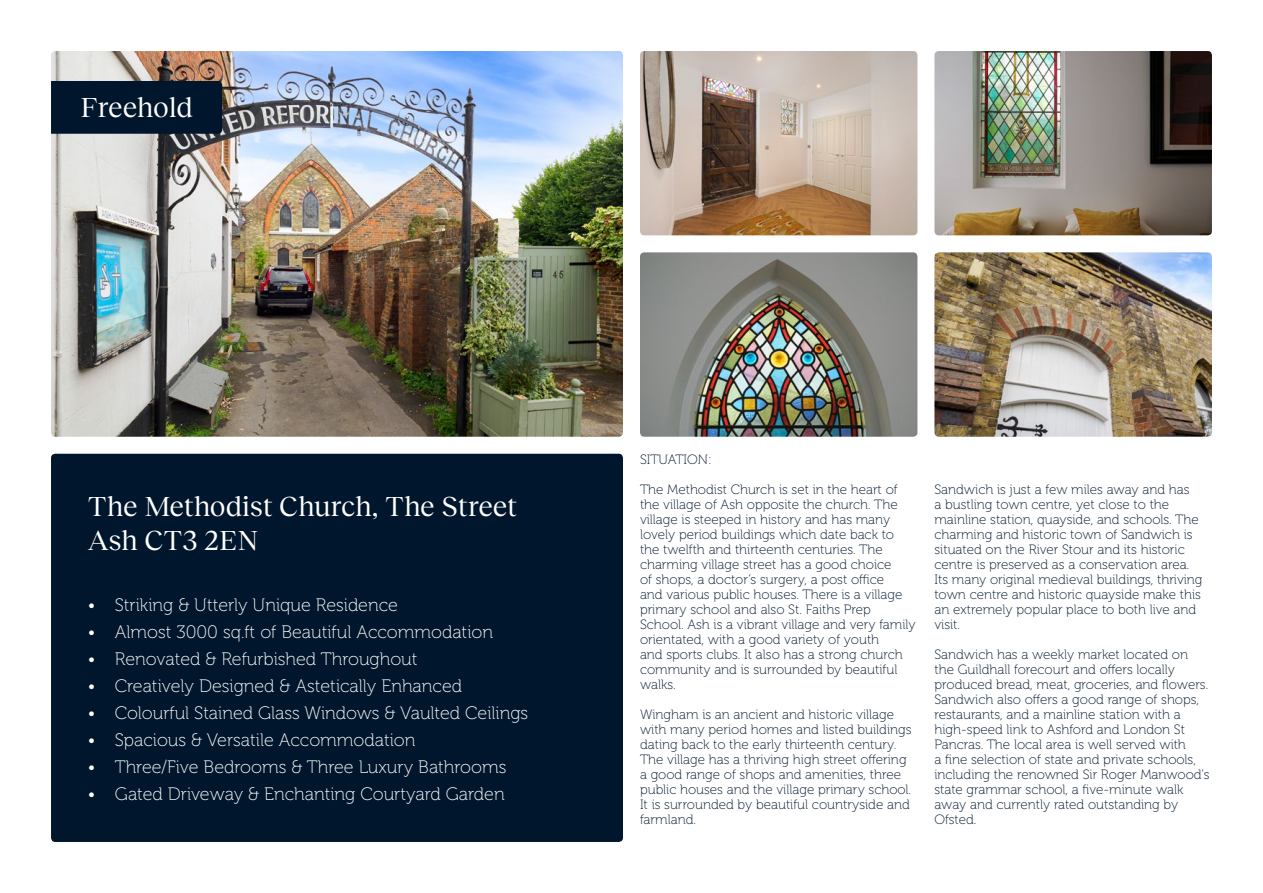
<style>
.page{position:relative;width:1263px;height:893px;background:#fff}
.page>*{position:absolute;margin:0;border:0;box-sizing:border-box;transform-origin:0 0}
.t1{font:28.5px/34px "Reckless Neue";letter-spacing:-.005em;color:#fff}
.t2{font:18px "Museo 100";color:#fff}
.t3{font:13.5px/15px "Museo 100";color:#00162c}
</style>
<div class="page">
<div style="left:51px;top:454px;width:572px;height:388px;background:#00162c;border-radius:4px"></div>
<img style="left:51px;top:51px;width:572px;height:386px">
<img style="left:640px;top:51px;width:277px;height:184px">
<img style="left:640px;top:252px;width:277px;height:185px">
<img style="left:934px;top:51px;width:278px;height:184px">
<img style="left:934px;top:252px;width:278px;height:185px">
<div style="left:51px;top:81px;width:171px;height:53px;background:#00162c"></div>
<h1 class="t1" style="left:81px;top:89px;width:114px">Freehold</h1>
<h1 class="t1" style="left:88px;top:487px;width:431px">The Methodist Church, The Street<br>Ash CT3 2EN</h1>
<h2 class="t2" style="left:88px;top:595px;width:312px">• Striking &amp; Utterly Unique Residence</h2>
<h2 class="t2" style="left:88px;top:622px;width:407px">• Almost 3000 sq.ft of Beautiful Accommodation</h2>
<h2 class="t2" style="left:88px;top:649px;width:331px">• Renovated &amp; Refurbished Throughout</h2>
<h2 class="t2" style="left:88px;top:676px;width:376px">• Creatively Designed &amp; Astetically Enhanced</h2>
<h2 class="t2" style="left:88px;top:703px;width:442px">• Colourful Stained Glass Windows &amp; Vaulted Ceilings</h2>
<h2 class="t2" style="left:88px;top:730px;width:329px">• Spacious &amp; Versatile Accommodation</h2>
<h2 class="t2" style="left:88px;top:757px;width:420px">• Three/Five Bedrooms &amp; Three Luxury Bathrooms</h2>
<h2 class="t2" style="left:88px;top:784px;width:418px">• Gated Driveway &amp; Enchanting Courtyard Garden</h2>
<p class="t3" style="left:640px;top:452px;width:73px">SITUATION:</p>
<p class="t3" style="left:640px;top:482px;width:277px">The Methodist Church is set in the heart of the village of Ash opposite the church. The village is steeped in history and has many lovely period buildings which date back to the twelfth and thirteenth centuries. The charming village street has a good choice<br>of shops, a doctor’s surgery, a post office<br>and various public houses. There is a village primary school and also St. Faiths Prep School. Ash is a vibrant village and very family orientated, with a good variety of youth<br>and sports clubs. It also has a strong church community and is surrounded by beautiful walks.</p>
<p class="t3" style="left:640px;top:707px;width:273px">Wingham is an ancient and historic village with many period homes and listed buildings dating back to the early thirteenth century.<br>The village has a thriving high street offering a good range of shops and amenities, three public houses and the village primary school.<br>It is surrounded by beautiful countryside and farmland.</p>
<p class="t3" style="left:934px;top:482px;width:270px">Sandwich is just a few miles away and has<br>a bustling town centre, yet close to the mainline station, quayside, and schools. The charming and historic town of Sandwich is situated on the River Stour and its historic centre is preserved as a conservation area.<br>Its many original medieval buildings, thriving town centre and historic quayside make this an extremely popular place to both live and visit.</p>
<p class="t3" style="left:934px;top:647px;width:277px">Sandwich has a weekly market located on the Guildhall forecourt and offers locally produced bread, meat, groceries, and flowers.<br>Sandwich also offers a good range of shops, restaurants, and a mainline station with a high-speed link to Ashford and London St Pancras. The local area is well served with<br>a fine selection of state and private schools, including the renowned Sir Roger Manwood's state grammar school, a five-minute walk away and currently rated outstanding by Ofsted.</p>
</div>
